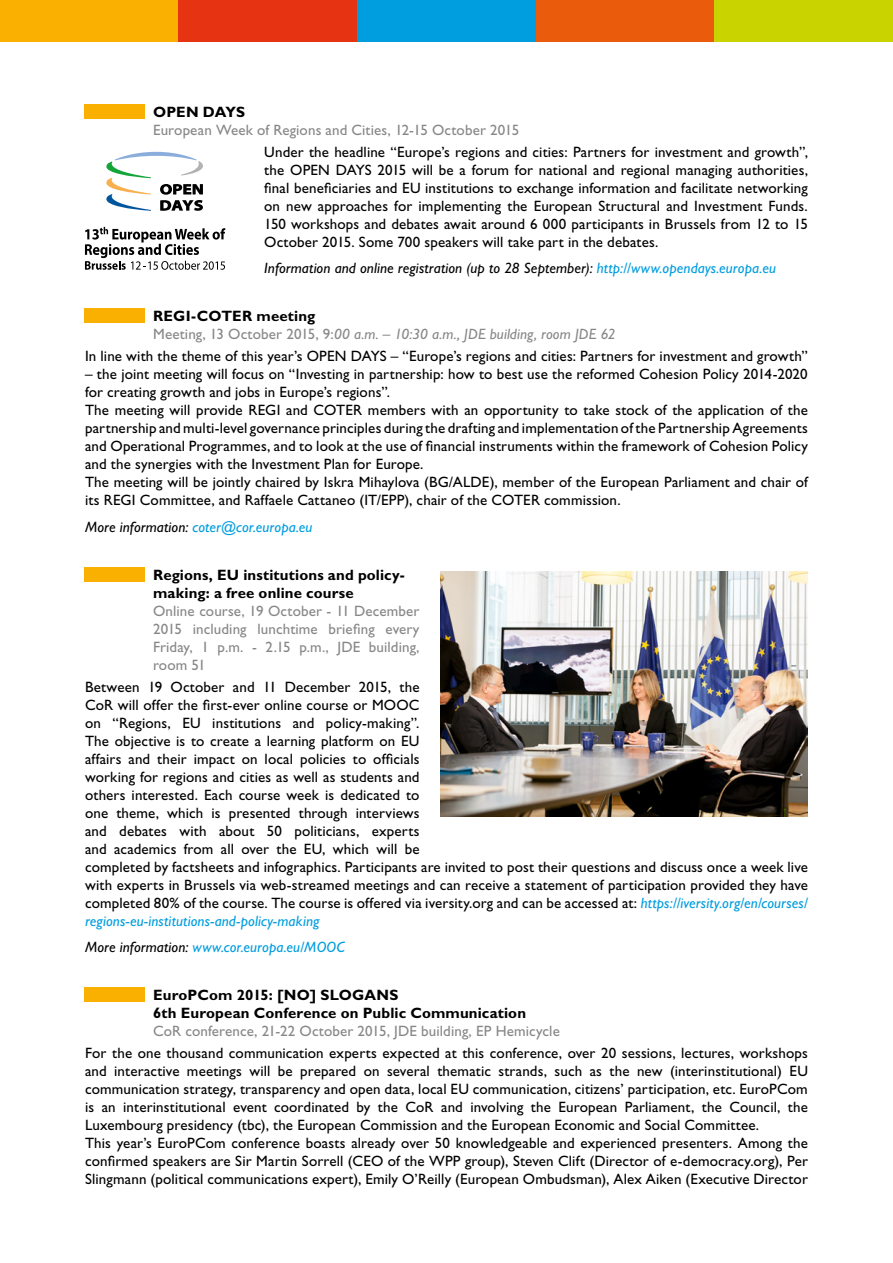
<style>
.page{position:relative;width:893px;height:1263px;background:#fff}
.page>*{position:absolute;margin:0;border:0;box-sizing:border-box;transform-origin:0 0}
.t1{font:700 107.85px "Gill Sans Std";color:#f9b000;scale:1.1 1}
.t2{font:15px/18px "Gill Sans Std";letter-spacing:.01em;color:#000}
.t3{font:15px/18px "Gill Sans Std";letter-spacing:.01em;color:#878787;text-align:justify}
.t4{font:700 15px/18px "Gill Sans Std";letter-spacing:.01em;color:#000}
.t5{font:italic 15px "Gill Sans Std";letter-spacing:.01em;color:#000}
.t6{font:italic 15px/18px "Gill Sans Std";letter-spacing:.01em;color:#878787}
.t7{font:italic 15px "Gill Sans Std";letter-spacing:.01em;color:#009ddf}
.s1{color:#009ddf}
.s2{font-weight:700;font-style:normal;color:#000}
.s3{font-style:normal}
.s4{color:#000}
.s5{font-style:italic;color:#009ddf}
</style>
<div class="page">
<div style="left:0;top:0;width:179px;height:41px;background:#f9b000"></div>
<div style="left:179px;top:0;width:178px;height:41px;background:#e63312"></div>
<div style="left:357px;top:0;width:179px;height:41px;background:#009ddf"></div>
<div style="left:536px;top:0;width:178px;height:41px;background:#ea5b0b"></div>
<div style="left:714px;top:0;width:179px;height:41px;background:#c8d300"></div>
<img style="left:441px;top:572px;width:367px;height:244px">
<svg style="left:106px;top:151px;width:97px;height:60px"></svg>
<svg style="left:85px;top:227px;width:140px;height:43px"></svg>
<h1 class="t1" style="left:85px;top:36px;width:55px">–</h1>
<p class="t4" style="left:153px;top:102px;width:93px">OPEN DAYS</p>
<p class="t3" style="left:153px;top:121px;width:368px">European Week of Regions and Cities, 12-15 October 2015</p>
<p class="t2" style="left:264px;top:143px;width:545px;text-align:justify">Under the headline “Europe’s regions and cities: Partners for investment and growth”, the OPEN DAYS 2015 will be a forum for national and regional managing authorities, final beneficiaries and EU institutions to exchange information and facilitate networking on new approaches for implementing the European Structural and Investment Funds.<br>150 workshops and debates await around 6 000 participants in Brussels from 12 to 15<br>October 2015. Some 700 speakers will take part in the debates.</p>
<p class="t5" style="left:264px;top:260px;width:513px">Information and online registration (up to 28 September): <span class="s1">http://www.opendays.europa.eu</span></p>
<h1 class="t1" style="left:85px;top:240px;width:55px">–</h1>
<p class="t6" style="left:153px;top:307px;width:464px"><span class="s2">REGI-COTER meeting<br></span><span class="s3">Meeting, 13 October 2015, 9:</span>00 a.m. – 10:30 a.m., JDE building, room JDE 62</p>
<p class="t2" style="left:85px;top:347px;width:724px">In line with the theme of this year’s OPEN DAYS – “Europe’s regions and cities: Partners for investment and growth”</p>
<p class="t2" style="left:85px;top:365px;width:724px">– the joint meeting will focus on “Investing in partnership: how to best use the reformed Cohesion Policy 2014-2020 for creating growth and jobs in Europe’s regions”.<br>The meeting will provide REGI and COTER members with an opportunity to take stock of the application of the partnership and multi-level governance principles during the drafting and implementation of the Partnership Agreements and Operational Programmes, and to look at the use of financial instruments within the framework of Cohesion Policy and the synergies with the Investment Plan for Europe.<br>The meeting will be jointly chaired by Iskra Mihaylova (BG/ALDE), member of the European Parliament and chair of its REGI Committee, and Raffaele Cattaneo (IT/EPP), chair of the COTER commission.</p>
<p class="t7" style="left:85px;top:518px;width:229px"><span class="s4">More information:</span> coter@cor.europa.eu</p>
<h1 class="t1" style="left:85px;top:499px;width:55px">–</h1>
<p class="t4" style="left:153px;top:565px;width:253px">Regions, EU institutions and policy&shy;making: a free online course</p>
<p class="t3" style="left:153px;top:602px;width:268px">Online course, 19 October - 11 December 2015 including lunchtime briefing every Friday, 1 p.m. - 2.15 p.m., JDE building, room 51</p>
<p class="t2" style="left:85px;top:678px;width:724px">Between 19 October and 11 December 2015, the<br>CoR will offer the first-ever online course or MOOC<br>on “Regions, EU institutions and policy-making”.<br>The objective is to create a learning platform on EU<br>affairs and their impact on local policies to officials<br>working for regions and cities as well as students and<br>others interested. Each course week is dedicated to<br>one theme, which is presented through interviews<br>and debates with about 50 politicians, experts<br>and academics from all over the EU, which will be<br>completed by factsheets and infographics. Participants are invited to post their questions and discuss once a week live with experts in Brussels via web-streamed meetings and can receive a statement of participation provided they have completed 80% of the course. The course is offered via iversity.org and can be accessed at: <span class="s5">https://iversity.org/en/courses/ regions-eu-institutions-and-policy-making</span></p>
<p class="t7" style="left:85px;top:939px;width:261px"><span class="s4">More information:</span> www.cor.europa.eu/MOOC</p>
<h1 class="t1" style="left:85px;top:919px;width:55px">–</h1>
<p class="t4" style="left:153px;top:986px;width:374px">EuroPCom 2015: [NO] SLOGANS<br>6th European Conference on Public Communication</p>
<p class="t3" style="left:153px;top:1022px;width:408px">CoR conference, 21-22 October 2015, JDE building, EP Hemicycle</p>
<p class="t2" style="left:85px;top:1044px;width:724px">For the one thousand communication experts expected at this conference, over 20 sessions, lectures, workshops and interactive meetings will be prepared on several thematic strands, such as the new (interinstitutional) EU communication strategy, transparency and open data, local EU communication, citizens’ participation, etc. EuroPCom is an interinstitutional event coordinated by the CoR and involving the European Parliament, the Council, the Luxembourg presidency (tbc), the European Commission and the European Economic and Social Committee.<br>This year’s EuroPCom conference boasts already over 50 knowledgeable and experienced presenters. Among the confirmed speakers are Sir Martin Sorrell (CEO of the WPP group), Steven Clift (Director of e-democracy.org), Per Slingmann (political communications expert), Emily O’Reilly (European Ombudsman), Alex Aiken (Executive Director</p>
</div>
